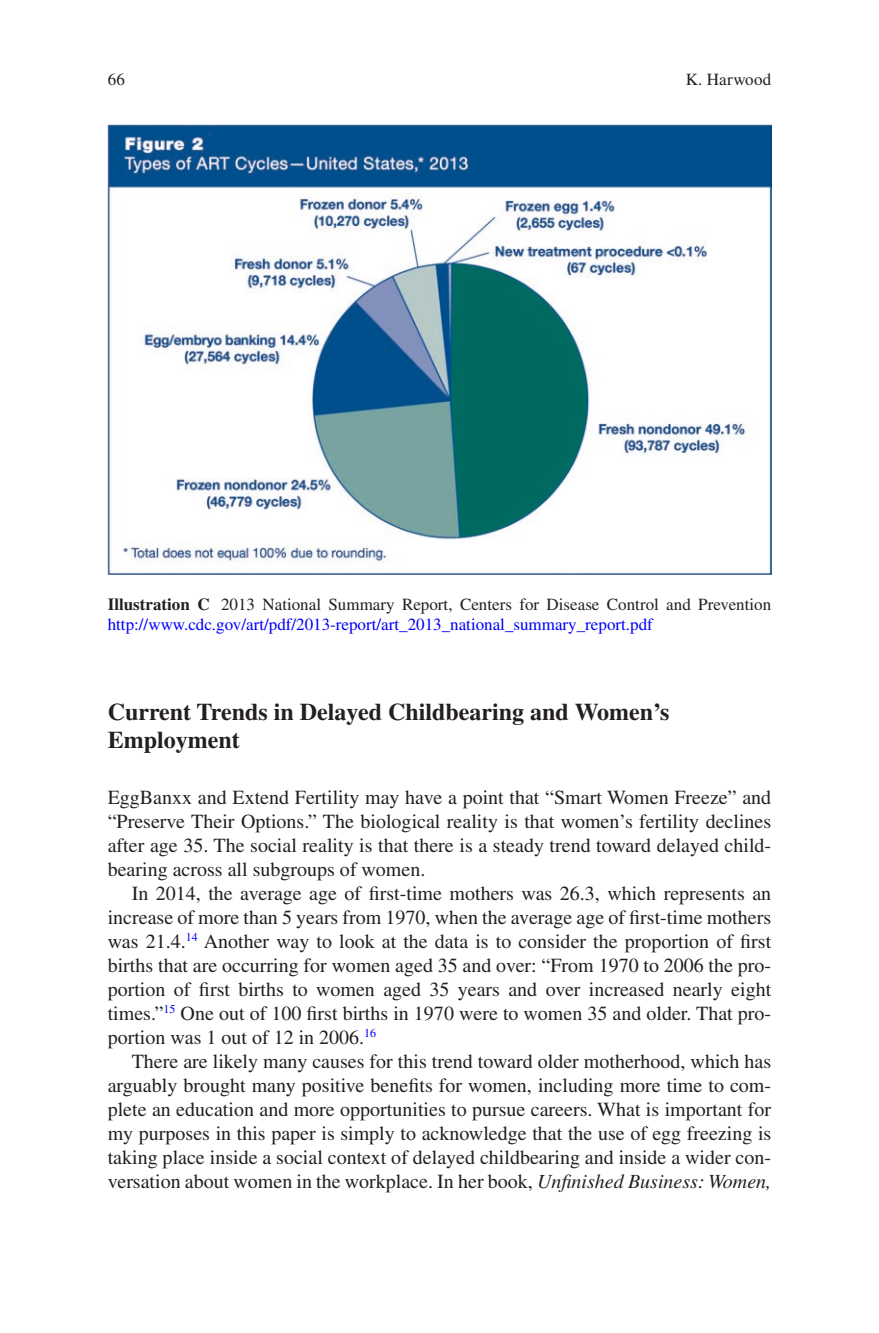
<style>
.page{position:relative;width:879px;height:1333px;background:#fff}
.page>*{position:absolute;margin:0;border:0;box-sizing:border-box;transform-origin:0 0}
.t1{font:700 24px/28px "Bjfdnn Times LT Std";color:#231f20}
.t2{font:20px/24px "Hnxptq Times LT Std";color:#231f20;text-align:justify}
.t3{font:17px/20px "Hnxptq Times LT Std";color:#0000fa}
.t4{font:17px "Vjkmfp Times LT Std";letter-spacing:.015em;color:#231f20}
.t5{font:17px "Hnxptq Times LT Std";color:#231f20}
.s1{font-family:"Bjfdnn Times LT Std";font-weight:700;color:#231f20}
.s2{color:#231f20}
.s3{font-family:"Txkspw Times LT Std";font-style:italic}
</style>
<div class="page">
<img style="left:108px;top:124px;width:663px;height:450px">
<p class="t5" style="left:108px;top:70px;width:19px">66</p>
<p class="t4" style="left:685px;top:70px;width:87px">K. Harwood</p>
<p class="t3" style="left:108px;top:594px;width:665px"><span class="s1">Illustration C</span> <span class="s2">2013 National Summary Report, Centers for Disease Control and Prevention </span>http://www.cdc.gov/art/pdf/2013-report/art_2013_national_summary_report.pdf</p>
<p class="t1" style="left:108px;top:697px;width:563px">Current Trends in Delayed Childbearing and Women’s<br>Employment</p>
<p class="t2" style="left:108px;top:785px;width:665px">EggBanxx and Extend Fertility may have a point that “Smart Women Freeze” and “Preserve Their Options.” The biological reality is that women’s fertility declines after age 35. The social reality is that there is a steady trend toward delayed child&shy;bearing across all subgroups of women.</p>
<p class="t2" style="left:108px;top:881px;width:665px;text-indent:24px">In 2014, the average age of first-time mothers was 26.3, which represents an increase of more than 5 years from 1970, when the average age of first-time mothers was 21.4.<sup>14</sup> Another way to look at the data is to consider the proportion of first births that are occurring for women aged 35 and over: “From 1970 to 2006 the pro&shy;portion of first births to women aged 35 years and over increased nearly eight times.”<sup>15</sup> One out of 100 first births in 1970 were to women 35 and older. That pro&shy;portion was 1 out of 12 in 2006.<sup>16</sup></p>
<p class="t2" style="left:108px;top:1049px;width:665px;text-indent:24px">There are likely many causes for this trend toward older motherhood, which has arguably brought many positive benefits for women, including more time to com&shy;plete an education and more opportunities to pursue careers. What is important for my purposes in this paper is simply to acknowledge that the use of egg freezing is taking place inside a social context of delayed childbearing and inside a wider con&shy;versation about women in the workplace. In her book, <span class="s3">Unfinished Business: Women,</span></p>
</div>
